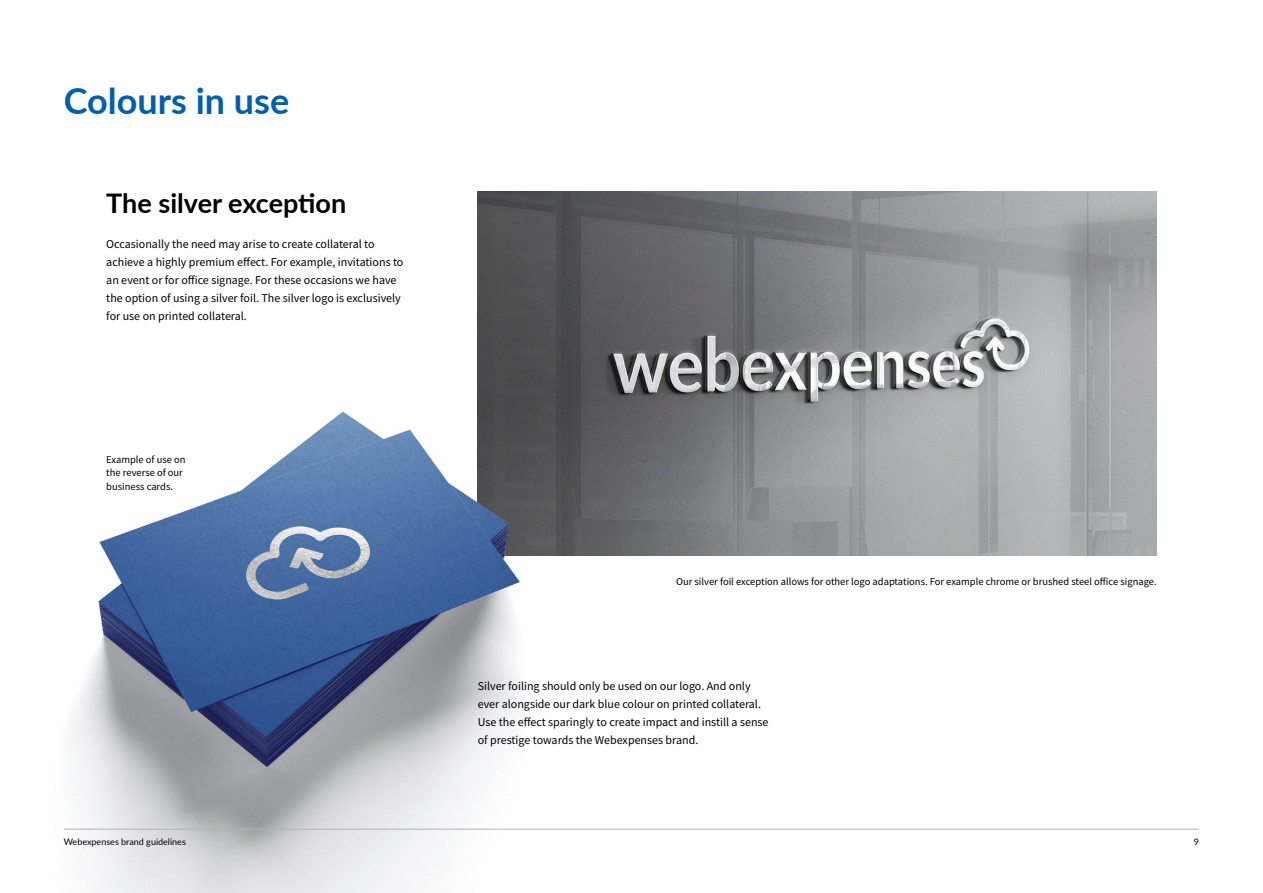
<style>
.page{position:relative;width:1263px;height:893px;background:#fff}
.page>*{position:absolute;margin:0;border:0;box-sizing:border-box;transform-origin:0 0}
.t1{font:700 36px "Lato";color:#0060ae}
.t2{font:700 27px "Lato";color:#000}
.t3{font:12px/18px "Source Sans Pro";color:#000}
.t4{font:10.5px/13.5px "Source Sans Pro";color:#000}
.t5{font:9px "Lato";color:#000}
</style>
<div class="page">
<img style="left:63px;top:272px;width:651px;height:621px">
<img style="left:478px;top:191px;width:679px;height:365px">
<img style="left:99px;top:412px;width:420px;height:354px">
<hr style="left:64px;top:829px;width:1135px;height:1px;background:#b3b3b3">
<h1 class="t1" style="left:64px;top:74px;width:227px">Colours in use</h1>
<h2 class="t2" style="left:106px;top:183px;width:242px">The silver exception</h2>
<p class="t3" style="left:106px;top:235px;width:299px">Occasionally the need may arise to create collateral to achieve a highly premium effect. For example, invitations to an event or for office signage. For these occasions we have the option of using a silver foil. The silver logo is exclusively for use on printed collateral.</p>
<p class="t4" style="left:106px;top:452px;width:81px">Example of use on the reverse of our business cards.</p>
<p class="t4" style="left:676px;top:575px;width:482px">Our silver foil exception allows for other logo adaptations. For example chrome or brushed steel office signage.</p>
<p class="t3" style="left:478px;top:677px;width:292px">Silver foiling should only be used on our logo. And only ever alongside our dark blue colour on printed collateral.<br>Use the effect sparingly to create impact and instill a sense of prestige towards the Webexpenses brand.</p>
<p class="t5" style="left:64px;top:836px;width:124px">Webexpenses brand guidelines</p>
<p class="t5" style="left:1194px;top:836px;width:7px">9</p>
</div>
